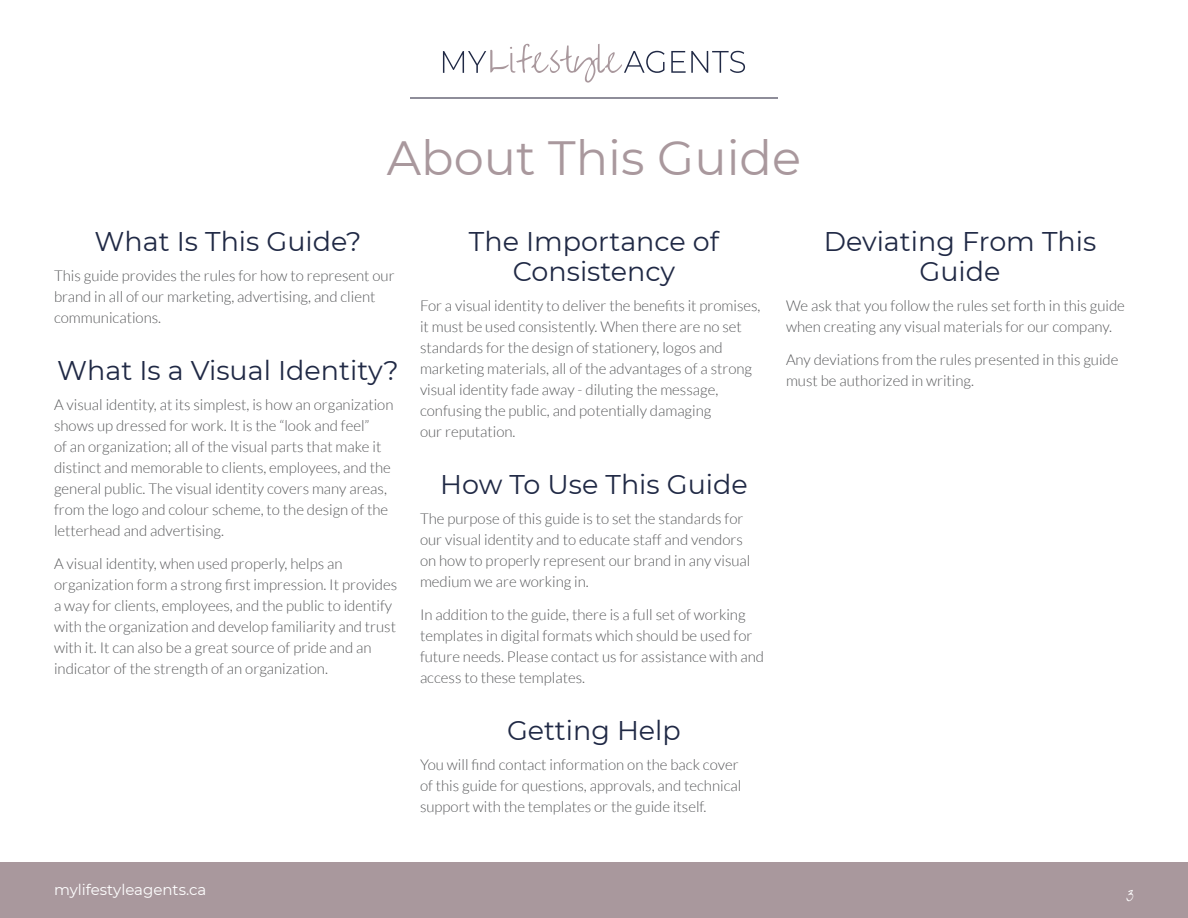
<style>
.page{position:relative;width:1188px;height:918px;background:#fff}
.page>*{position:absolute;margin:0;border:0;box-sizing:border-box;transform-origin:0 0}
.t1{font:48px "Montserrat";color:#a9989d}
.t2{font:27px/30px "Montserrat";color:#202945;text-align:center}
.t3{font:300 15px/21px "Lato";color:#58595b}
.t4{font:15px "Montserrat";color:#fff}
.t5{font:15px "Overthe Rainbow";color:#fff}
</style>
<div class="page">
<div style="left:0;top:862px;width:1188px;height:56px;background:#a9989d"></div>
<hr style="left:410px;top:98px;width:368px;height:1px;background:#8e8d99">
<svg style="left:443px;top:44px;width:222px;height:39px"></svg>
<svg style="left:671px;top:51px;width:74px;height:22px"></svg>
<h1 class="t1" style="left:387px;top:125px;width:416px">About This Guide</h1>
<h2 class="t2" style="left:95px;top:226px;width:268px">What Is This Guide?</h2>
<p class="t3" style="left:54px;top:265px;width:342px">This guide provides the rules for how to represent our brand in all of our marketing, advertising, and client communications.</p>
<h2 class="t2" style="left:57px;top:355px;width:343px">What Is a Visual Identity?</h2>
<p class="t3" style="left:54px;top:394px;width:341px">A visual identity, at its simplest, is how an organization shows up dressed for work. It is the “look and feel”<br>of an organization; all of the visual parts that make it distinct and memorable to clients, employees, and the general public. The visual identity covers many areas, from the logo and colour scheme, to the design of the letterhead and advertising.</p>
<p class="t3" style="left:54px;top:553px;width:345px">A visual identity, when used properly, helps an organization form a strong first impression. It provides a way for clients, employees, and the public to identify with the organization and develop familiarity and trust with it. It can also be a great source of pride and an indicator of the strength of an organization.</p>
<h2 class="t2" style="left:469px;top:226px;width:252px">The Importance of<br>Consistency</h2>
<p class="t3" style="left:420px;top:295px;width:342px">For a visual identity to deliver the benefits it promises, it must be used consistently. When there are no set standards for the design of stationery, logos and marketing materials, all of the advantages of a strong visual identity fade away - diluting the message, confusing the public, and potentially damaging<br>our reputation.</p>
<h2 class="t2" style="left:440px;top:469px;width:309px">How To Use This Guide</h2>
<p class="t3" style="left:420px;top:508px;width:332px">The purpose of this guide is to set the standards for our visual identity and to educate staff and vendors on how to properly represent our brand in any visual medium we are working in.</p>
<p class="t3" style="left:420px;top:604px;width:346px">In addition to the guide, there is a full set of working templates in digital formats which should be used for future needs. Please contact us for assistance with and access to these templates.</p>
<h2 class="t2" style="left:507px;top:715px;width:175px">Getting Help</h2>
<p class="t3" style="left:420px;top:754px;width:323px">You will find contact information on the back cover of this guide for questions, approvals, and technical support with the templates or the guide itself.</p>
<h2 class="t2" style="left:824px;top:226px;width:274px">Deviating From This<br>Guide</h2>
<p class="t3" style="left:786px;top:295px;width:340px">We ask that you follow the rules set forth in this guide when creating any visual materials for our company.</p>
<p class="t3" style="left:786px;top:349px;width:334px">Any deviations from the rules presented in this guide must be authorized in writing.</p>
<p class="t4" style="left:54px;top:879px;width:154px">mylifestyleagents.ca</p>
<p class="t5" style="left:1127px;top:887px;width:9px">3</p>
</div>
